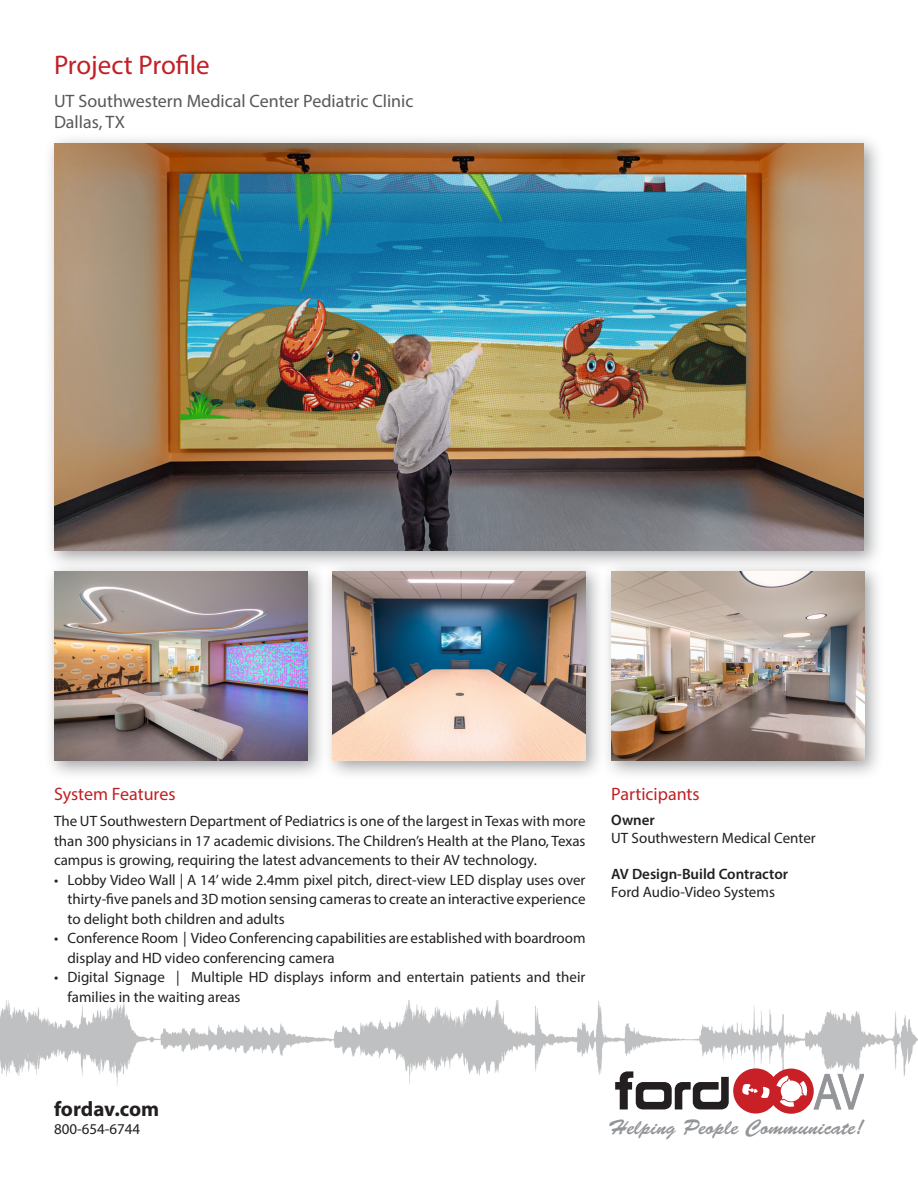
<style>
.page{position:relative;width:918px;height:1188px;background:#fff}
.page>*{position:absolute;margin:0;border:0;box-sizing:border-box;transform-origin:0 0}
.t1{font:27px "Myriad Pro";color:#c12025}
.t2{font:21px "Brush Script Std";color:#939598}
.t3{font:700 21px "Myriad Pro";letter-spacing:-.01em;color:#231f20}
.t4{font:18px "Myriad Pro";color:#57585a}
.t5{font:18px "Myriad Pro";color:#c12025}
.t6{font:15px/19.5px "Myriad Pro";color:#231f20;text-align:justify}
.t7{font:600 15px "Myriad Pro";color:#231f20}
</style>
<div class="page">
<img style="left:0;top:1001px;width:918px;height:85px">
<div style="left:601px;top:561px;width:283px;height:220px;background:#808285;opacity:.75"></div>
<img style="left:612px;top:572px;width:252px;height:189px">
<div style="left:322px;top:561px;width:283px;height:220px;background:#808285;opacity:.75"></div>
<img style="left:333px;top:572px;width:252px;height:189px">
<div style="left:44px;top:561px;width:284px;height:220px;background:#808285;opacity:.75"></div>
<img style="left:54px;top:572px;width:254px;height:189px">
<div style="left:44px;top:133px;width:840px;height:438px;background:#808285;opacity:.75"></div>
<img style="left:54px;top:144px;width:810px;height:407px">
<svg style="left:615px;top:1068px;width:249px;height:46px"></svg>
<p class="t1" style="left:54px;top:49px;width:157px">Project Profile</p>
<p class="t4" style="left:54px;top:90px;width:361px">UT Southwestern Medical Center Pediatric Clinic</p>
<p class="t4" style="left:54px;top:111px;width:73px">Dallas, TX</p>
<p class="t5" style="left:54px;top:783px;width:123px">System Features</p>
<p class="t6" style="left:54px;top:811px;width:533px">The UT Southwestern Department of Pediatrics is one of the largest in Texas with more than 300 physicians in 17 academic divisions. The Children’s Health at the Plano, Texas campus is growing, requiring the latest advancements to their AV technology.</p>
<p class="t6" style="left:68px;top:870px;width:520px;text-indent:-14px">• Lobby Video Wall | A 14’ wide 2.4mm pixel pitch, direct-view LED display uses over thirty-five panels and 3D motion sensing cameras to create an interactive experience to delight both children and adults</p>
<p class="t6" style="left:68px;top:928px;width:520px;text-indent:-14px">• Conference Room | Video Conferencing capabilities are established with boardroom display and HD video conferencing camera</p>
<p class="t6" style="left:68px;top:967px;width:520px;text-indent:-14px">• Digital Signage | Multiple HD displays inform and entertain patients and their families in the waiting areas</p>
<p class="t5" style="left:611px;top:783px;width:90px">Participants</p>
<p class="t7" style="left:611px;top:810px;width:45px">Owner</p>
<p class="t6" style="left:611px;top:828px;width:206px">UT Southwestern Medical Center</p>
<p class="t7" style="left:611px;top:864px;width:178px">AV Design-Build Contractor</p>
<p class="t6" style="left:611px;top:882px;width:165px">Ford Audio-Video Systems</p>
<p class="t3" style="left:54px;top:1095px;width:107px">fordav.com</p>
<p class="t6" style="left:54px;top:1119px;width:88px">800-654-6744</p>
<p class="t2" style="left:608px;top:1115px;width:257px">Helping People Communicate!</p>
</div>
